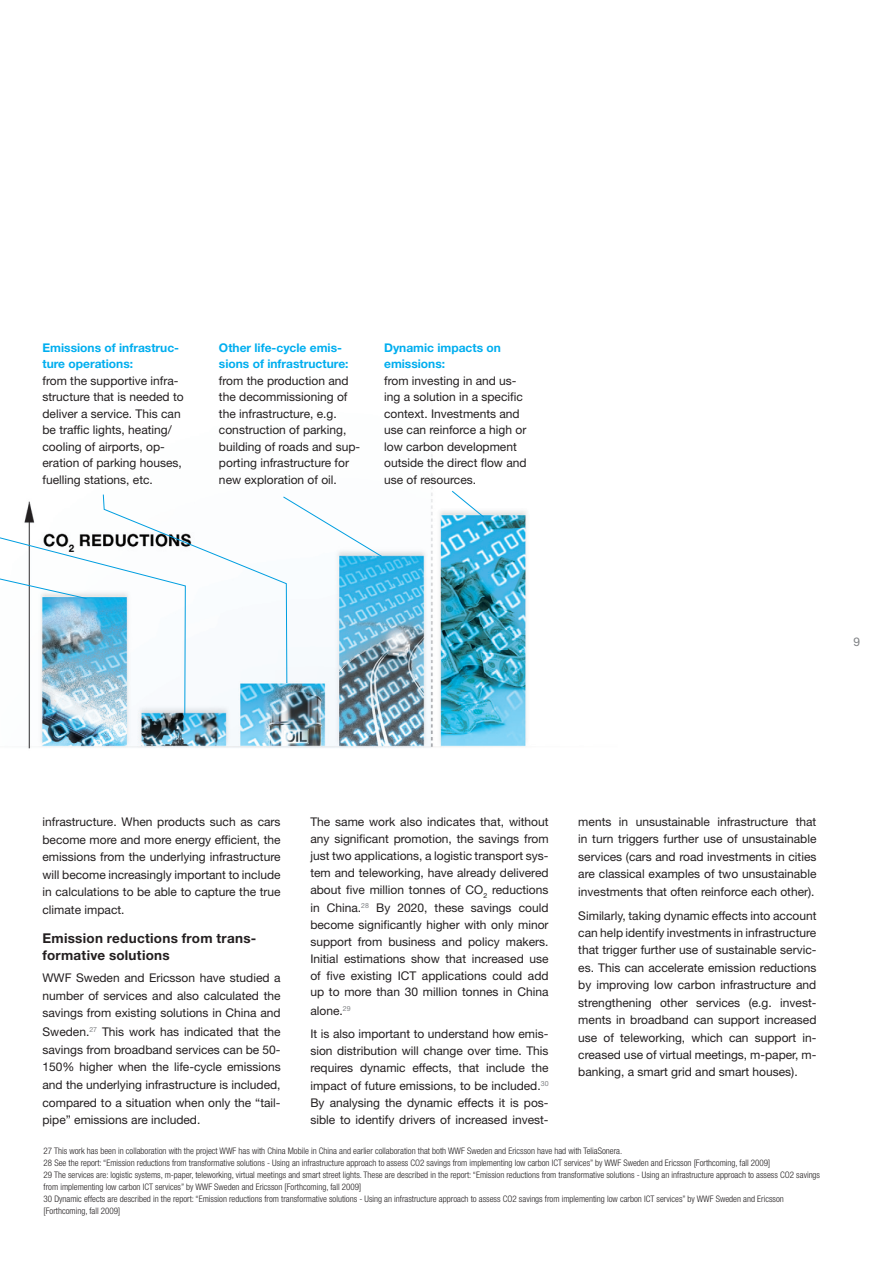
<style>
.page{position:relative;width:893px;height:1263px;background:#fff}
.page>*{position:absolute;margin:0;border:0;box-sizing:border-box;transform-origin:0 0}
.Mellanrubrik{font:700 13.5px/17.5px "Helvetica Neue";letter-spacing:.02em;color:#231f20}
.Bröd{font:12px/16.5px "Helvetica Neue";color:#231f20;text-align:justify}
.Bröd-2{font:700 12px/16.5px "Helvetica Neue";color:#00aeef}
.Mellanrubrik-2{font:12px "Helvetica Neue";color:#808285}
.Footnote_Text{font:300 condensed 9px/12px "Helvetica Neue";color:#231f20}
.s1{font-weight:700;color:#00aeef}
</style>
<div class="page">
<img style="left:28px;top:442px;width:499px;height:307px">
<svg style="left:28px;top:442px;width:59px;height:17px"></svg>
<svg style="left:0;top:459px;width:186px;height:257px"></svg>
<svg style="left:103px;top:494px;width:279px;height:190px"></svg>
<svg style="left:451px;top:490px;width:33px;height:28px"></svg>
<p class="Bröd-2" style="left:43px;top:339px;width:138px">Emissions of infrastruc&shy;ture operations:</p>
<p class="Bröd" style="left:43px;top:372px;width:143px;text-align:left">from the supportive infra&shy;structure that is needed to deliver a service. This can be traffic lights, heating/ cooling of airports, op&shy;eration of parking houses, fuelling stations, etc.</p>
<p class="Bröd" style="left:219px;top:339px;width:143px;text-align:left"><span class="s1">Other life-cycle emis&shy;sions of infrastructure: </span>from the production and the decommissioning of the infrastructure, e.g. construction of parking, building of roads and sup&shy;porting infrastructure for new exploration of oil.</p>
<p class="Bröd-2" style="left:384px;top:339px;width:118px">Dynamic impacts on emissions:</p>
<p class="Bröd" style="left:384px;top:372px;width:144px;text-align:left">from investing in and us&shy;ing a solution in a specific context. Investments and use can reinforce a high or low carbon development outside the direct flow and use of resources.</p>
<p class="Mellanrubrik-2" style="left:853px;top:634px;width:8px">9</p>
<p class="Bröd" style="left:43px;top:813px;width:240px;line-height:17.5px">infrastructure. When products such as cars become more and more energy efficient, the emissions from the underlying infrastructure will become increasingly important to include in calculations to be able to capture the true climate impact.</p>
<p class="Mellanrubrik" style="left:43px;top:929px;width:215px">Emission reductions from trans&shy;formative solutions</p>
<p class="Bröd" style="left:43px;top:969px;width:240px;line-height:17.5px">WWF Sweden and Ericsson have studied a number of services and also calculated the savings from existing solutions in China and</p>
<p class="Bröd" style="left:43px;top:1023px;width:240px;line-height:17.5px">Sweden.<sup>27</sup> This work has indicated that the savings from broadband services can be 50- 150% higher when the life-cycle emissions and the underlying infrastructure is included, compared to a situation when only the “tail&shy;pipe” emissions are included.</p>
<p class="Bröd" style="left:310px;top:813px;width:240px;line-height:17px">The same work also indicates that, without any significant promotion, the savings from just two applications, a logistic transport sys&shy;tem and teleworking, have already delivered about five million tonnes of CO<sub>2</sub> reductions</p>
<p class="Bröd" style="left:310px;top:899px;width:240px;line-height:17px">in China.<sup>28</sup> By 2020, these savings could become significantly higher with only minor support from business and policy makers.<br>Initial estimations show that increased use of five existing ICT applications could add up to more than 30 million tonnes in China</p>
<p class="Bröd" style="left:310px;top:1002px;width:42px">alone.<sup>29</sup></p>
<p class="Bröd" style="left:310px;top:1025px;width:240px;line-height:17px">It is also important to understand how emis&shy;sion distribution will change over time. This requires dynamic effects, that include the</p>
<p class="Bröd" style="left:310px;top:1077px;width:240px;line-height:17px">impact of future emissions, to be included.<sup>30<br></sup>By analysing the dynamic effects it is pos&shy;sible to identify drivers of increased invest-</p>
<p class="Bröd" style="left:578px;top:813px;width:240px;line-height:17.4px">ments in unsustainable infrastructure that in turn triggers further use of unsustainable services (cars and road investments in cities are classical examples of two unsustainable investments that often reinforce each other).</p>
<p class="Bröd" style="left:578px;top:906px;width:240px;line-height:17.4px">Similarly, taking dynamic effects into account can help identify investments in infrastructure that trigger further use of sustainable servic&shy;es. This can accelerate emission reductions by improving low carbon infrastructure and strengthening other services (e.g. invest&shy;ments in broadband can support increased use of teleworking, which can support in&shy;creased use of virtual meetings, m-paper, m&shy;banking, a smart grid and smart houses).</p>
<p class="Footnote_Text" style="left:44px;top:1144px;width:580px">27 This work has been in collaboration with the project WWF has with China Mobile in China and earlier collaboration that both WWF Sweden and Ericsson have had with TeliaSonera.</p>
<p class="Footnote_Text" style="left:44px;top:1156px;width:728px">28 See the report: “Emission reductions from transformative solutions - Using an infrastructure approach to assess CO2 savings from implementing low carbon ICT services” by WWF Sweden and Ericsson [Forthcoming, fall 2009]</p>
<p class="Footnote_Text" style="left:44px;top:1168px;width:778px">29 The services are: logistic systems, m-paper, teleworking, virtual meetings and smart street lights. These are described in the report: “Emission reductions from transformative solutions - Using an infrastructure approach to assess CO2 savings from implementing low carbon ICT services” by WWF Sweden and Ericsson [Forthcoming, fall 2009]</p>
<p class="Footnote_Text" style="left:44px;top:1192px;width:742px">30 Dynamic effects are described in the report: “Emission reductions from transformative solutions - Using an infrastructure approach to assess CO2 savings from implementing low carbon ICT services” by WWF Sweden and Ericsson [Forthcoming, fall 2009]</p>
</div>
